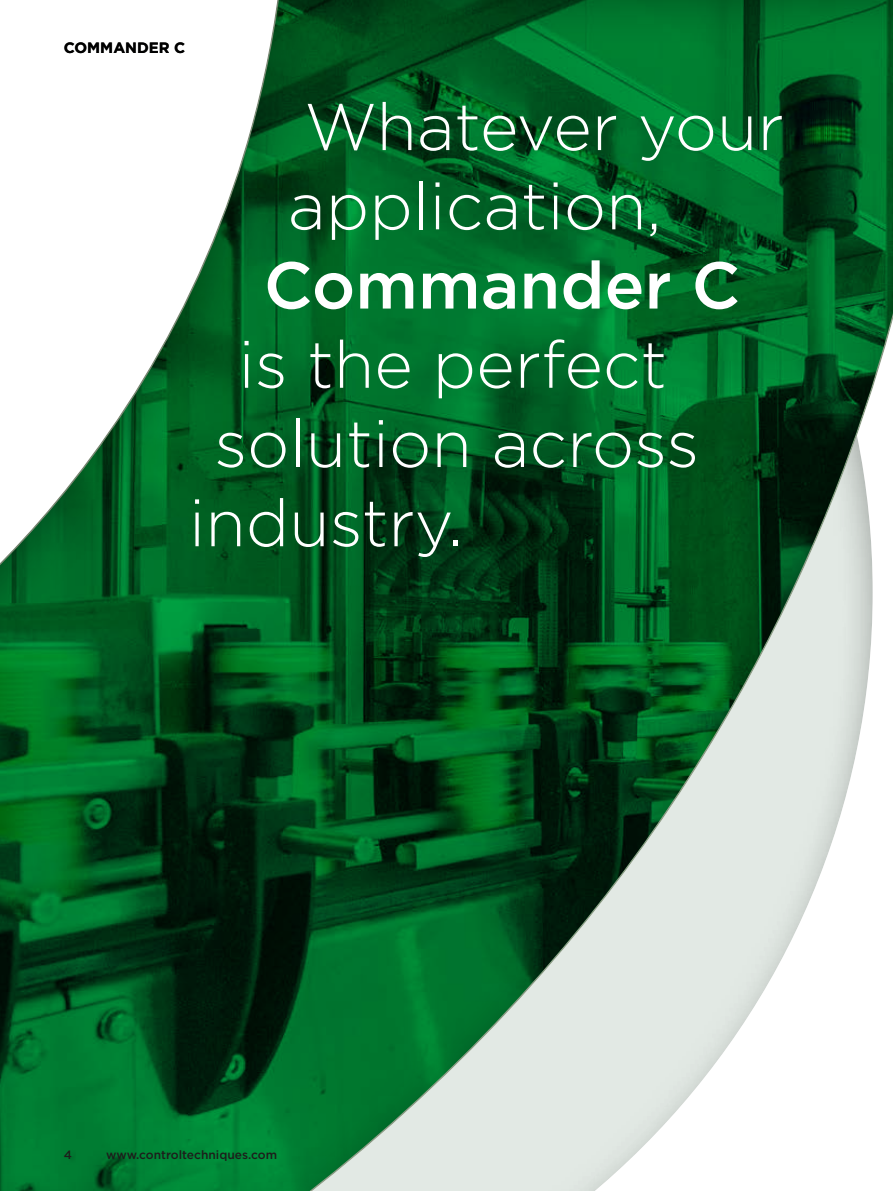
<style>
.page{position:relative;width:893px;height:1191px;background:#fff}
.page>*{position:absolute;margin:0;border:0;box-sizing:border-box;transform-origin:0 0}
.t1{font:300 66px/79.2px "Gotham";color:#fff}
.t2{font:500 66px "Gotham";color:#fff}
.t3{font:700 15px "Gotham";color:#000}
.t4{font:500 12px "Gotham";color:#1d1d1b}
</style>
<div class="page">
<div style="left:0;top:0;width:893px;height:1191px;background:#1d1d1b;opacity:.4"></div>
<p class="t3" style="left:64px;top:39px;width:123px">COMMANDER C</p>
<p class="t1" style="left:288px;top:85px;width:497px">Whatever your application,</p>
<p class="t2" style="left:264px;top:242px;width:478px">Commander C</p>
<p class="t1" style="left:238px;top:323px;width:430px">is the perfect</p>
<p class="t1" style="left:214px;top:402px;width:486px">solution across</p>
<p class="t1" style="left:189px;top:481px;width:276px">industry.</p>
<p class="t4" style="left:64px;top:1147px;width:10px">4</p>
<p class="t4" style="left:106px;top:1147px;width:172px">www.controltechniques.com</p>
</div>
